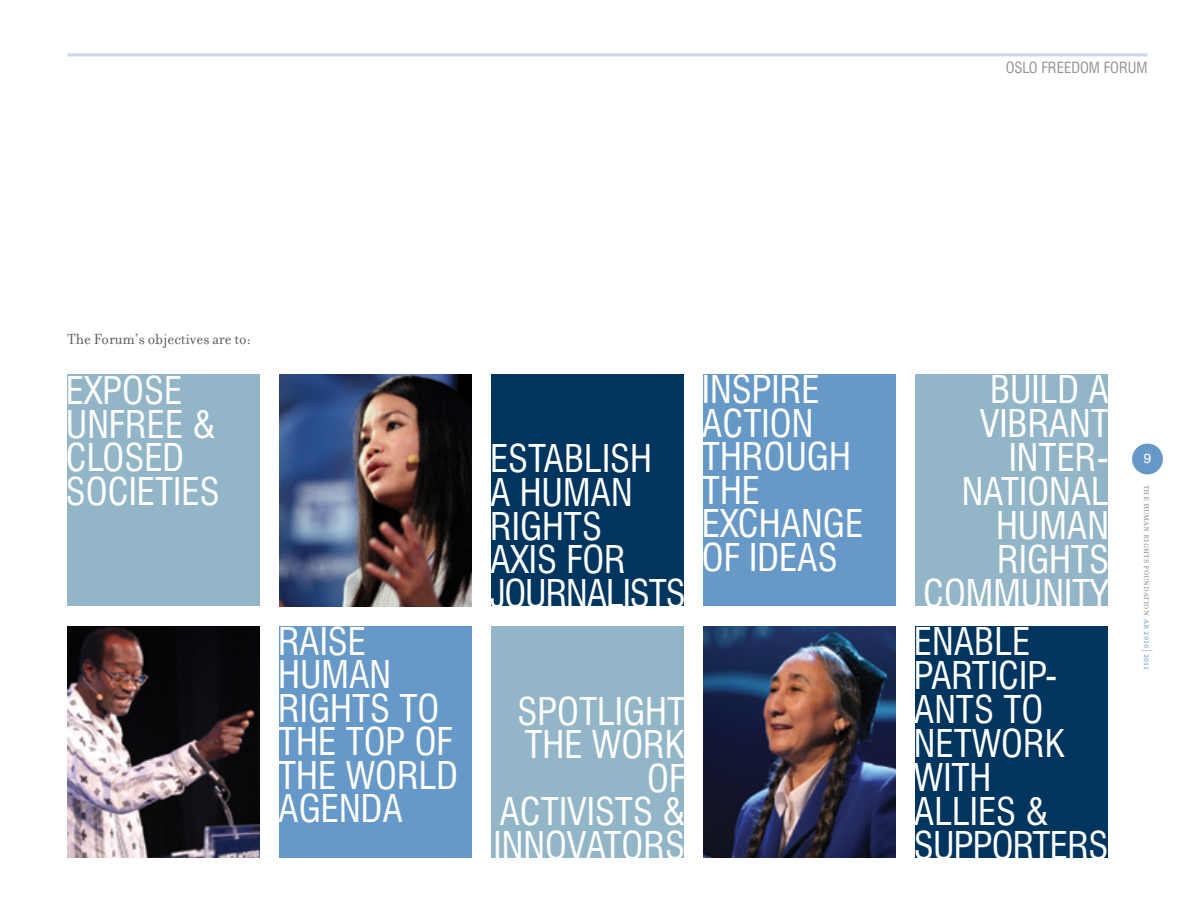
<style>
.page{position:relative;width:1188px;height:918px;background:#fff}
.page>*{position:absolute;margin:0;border:0;box-sizing:border-box;transform-origin:0 0}
.t1{font:condensed 37.2px/33.6px "Swiss 721 BT";color:#fff}
.t2{font:15.75px "Filosofia";color:#58595b}
.t3{font:condensed 15px "Swiss 721 BT";color:#939598}
.t4{font:13.5px "Swiss 721 BT";color:#fff}
.t5{font:11.25px "Filosofia Small Caps";color:#939598}
.s1{color:#789fce}
.s2{font-family:"Swiss 721 BT";font-weight:300;font-stretch:condensed;color:#789fce}
</style>
<div class="page">
<hr style="left:68px;top:53px;width:1080px;height:3px;background:#c9d7ea">
<div style="left:1132px;top:444px;width:31px;height:30px;background:#6799c8;border-radius:50%"></div>
<div style="left:68px;top:375px;width:192px;height:231px;background:#92b6c7"></div>
<div style="left:491px;top:375px;width:193px;height:231px;background:#00355f"></div>
<div style="left:703px;top:375px;width:193px;height:231px;background:#6799c8"></div>
<div style="left:915px;top:375px;width:193px;height:231px;background:#92b6c7"></div>
<div style="left:915px;top:626px;width:193px;height:232px;background:#00355f"></div>
<img style="left:703px;top:626px;width:193px;height:232px">
<div style="left:491px;top:626px;width:193px;height:232px;background:#92b6c7"></div>
<div style="left:280px;top:626px;width:192px;height:232px;background:#6799c8"></div>
<img style="left:68px;top:626px;width:192px;height:232px">
<img style="left:280px;top:375px;width:192px;height:231px">
<p class="t3" style="left:1006px;top:59px;width:143px">OSLO FREEDOM FORUM</p>
<p class="t2" style="left:68px;top:331px;width:185px">The Forum’s objectives are to:</p>
<p class="t1" style="left:66px;top:374px;width:155px">EXPOSE<br>UNFREE &amp;<br>CLOSED<br>SOCIETIES</p>
<p class="t1" style="left:278px;top:624px;width:181px">RAISE<br>HUMAN<br>RIGHTS TO<br>THE TOP OF<br>THE WORLD<br>AGENDA</p>
<p class="t1" style="left:490px;top:442px;width:197px">ESTABLISH<br>A HUMAN<br>RIGHTS<br>AXIS FOR<br>JOURNALISTS</p>
<p class="t1" style="left:494px;top:694px;width:193px;text-align:right">SPOTLIGHT<br>THE WORK<br>OF<br>ACTIVISTS &amp;<br>INNOVATORS</p>
<p class="t1" style="left:702px;top:373px;width:163px">INSPIRE<br>ACTION<br>THROUGH<br>THE<br>EXCHANGE<br>OF IDEAS</p>
<p class="t1" style="left:923px;top:372px;width:187px;line-height:34px;text-align:right">BUILD A<br>VIBRANT<br>INTER-<br>NATIONAL<br>HUMAN<br>RIGHTS<br>COMMUNITY</p>
<p class="t1" style="left:914px;top:625px;width:196px;line-height:34px">ENABLE<br>PARTICIP-<br>ANTS TO<br>NETWORK<br>WITH<br>ALLIES &amp;<br>SUPPORTERS</p>
<p class="t4" style="left:1144px;top:450px;width:9px">9</p>
<p class="t5" style="left:1154px;top:485px;width:187px;rotate:90deg">the human rights foundation <span class="s1">ar 2010</span><span class="s2">|</span><span class="s1">2011</span></p>
</div>
